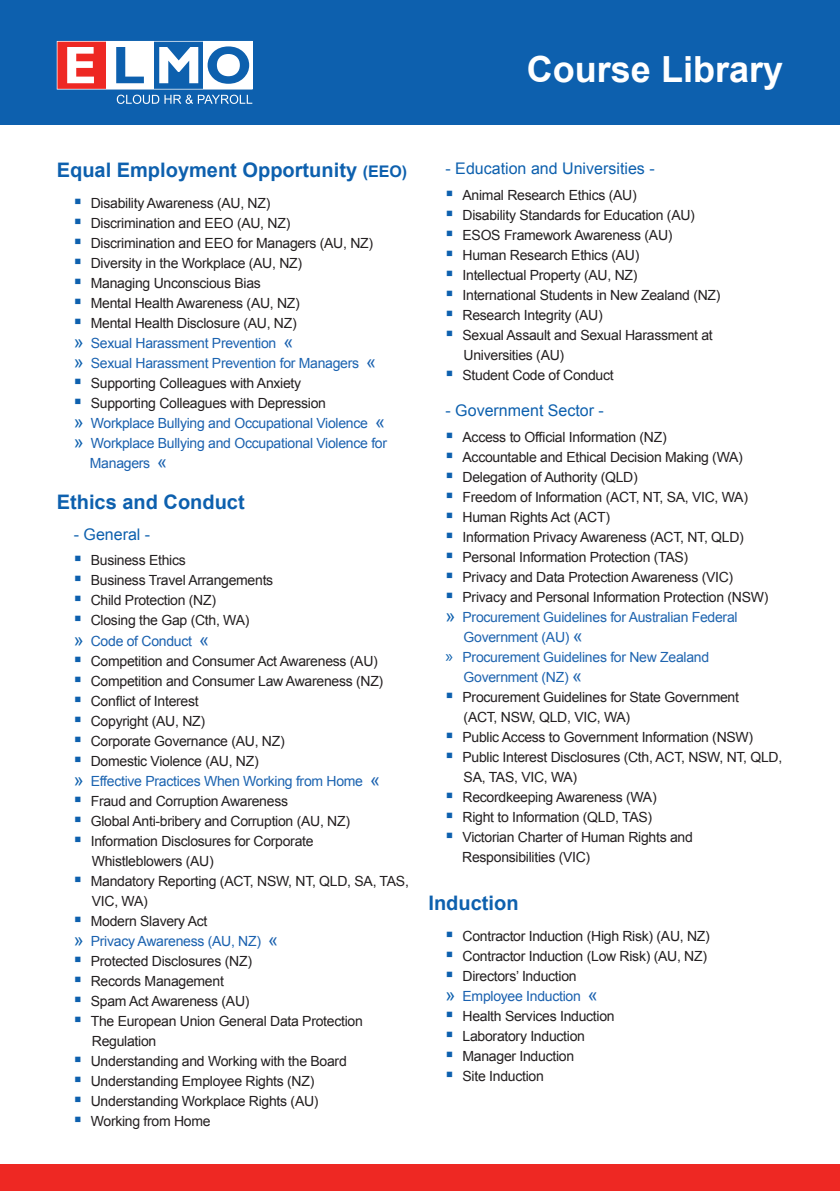
<style>
.page{position:relative;width:840px;height:1191px;background:#fff}
.page>*{position:absolute;margin:0;border:0;box-sizing:border-box;transform-origin:0 0}
.title_01{font:700 36px "Arial";color:#fff}
.text_01{font:700 20px "Arial";color:#0d60ae}
.text_02_no_bullet{font:16px "Arial";color:#0d60ae}
.t1{font:14px/20px "Arial";letter-spacing:-.02em;color:#231f20}
.t2{font:14px/20px "Arial";letter-spacing:-.02em;color:#1a61af}
.t3{font:14px/20px "Arial";letter-spacing:-.02em;color:#1e64af}
.t4{font:14px "Arial";letter-spacing:-.02em;color:#1b63b0}
.s1{font-size:16px}
.s2{font-size:18px;color:#0d60ae}
.s3{font-size:18px}
.s4{font-size:18px;color:#1a61af}
.s5{font-family:"Myriad Pro";font-size:18px;color:#0d60ae}
</style>
<div class="page">
<div style="left:0;top:1164px;width:839px;height:27px;background:#ee2823"></div>
<div style="left:0;top:0;width:839px;height:125px;background:#0d60ae"></div>
<svg style="left:57px;top:41px;width:195px;height:63px"></svg>
<p class="title_01" style="left:526px;top:45px;width:258px">Course Library</p>
<p class="text_01" style="left:57px;top:156px;width:352px">Equal Employment Opportunity <span class="s1">(EEO)</span></p>
<p class="t1" style="left:91px;top:193px;width:181px">Disability Awareness (AU, NZ)</p>
<p class="t1" style="left:91px;top:213px;width:201px">Discrimination and EEO (AU, NZ)</p>
<p class="t1" style="left:91px;top:233px;width:284px">Discrimination and EEO for Managers (AU, NZ)</p>
<p class="t1" style="left:91px;top:253px;width:213px">Diversity in the Workplace (AU, NZ)</p>
<p class="t1" style="left:91px;top:273px;width:171px">Managing Unconscious Bias</p>
<p class="t1" style="left:91px;top:293px;width:210px">Mental Health Awareness (AU, NZ)</p>
<p class="t1" style="left:91px;top:313px;width:207px">Mental Health Disclosure (AU, NZ)</p>
<p class="t2" style="left:74px;top:333px;width:221px"><span class="s2">»</span> Sexual Harassment Prevention <span class="s3">«</span></p>
<p class="t4" style="left:74px;top:354px;width:304px"><span class="s2">»</span> Sexual Harassment Prevention for Managers <span class="s4">«</span></p>
<p class="t1" style="left:91px;top:373px;width:212px">Supporting Colleagues with Anxiety</p>
<p class="t1" style="left:91px;top:393px;width:237px">Supporting Colleagues with Depression</p>
<p class="t2" style="left:74px;top:413px;width:312px"><span class="s2">»</span> Workplace Bullying and Occupational Violence <span class="s3">«</span></p>
<p class="t2" style="left:90px;top:433px;width:298px;text-indent:-16px"><span class="s2">»</span> Workplace Bullying and Occupational Violence for<br>Managers <span class="s3">«</span></p>
<p class="text_01" style="left:57px;top:489px;width:189px">Ethics and Conduct</p>
<p class="text_02_no_bullet" style="left:74px;top:523px;width:78px">- General -</p>
<p class="t1" style="left:91px;top:550px;width:96px">Business Ethics</p>
<p class="t1" style="left:91px;top:570px;width:184px">Business Travel Arrangements</p>
<p class="t1" style="left:91px;top:590px;width:127px">Child Protection (NZ)</p>
<p class="t1" style="left:91px;top:610px;width:160px">Closing the Gap (Cth, WA)</p>
<p class="t2" style="left:74px;top:630px;width:137px"><span class="s2">»</span> Code of Conduct <span class="s3">«</span></p>
<p class="t1" style="left:91px;top:650px;width:288px">Competition and Consumer Act Awareness (AU)</p>
<p class="t1" style="left:91px;top:670px;width:294px">Competition and Consumer Law Awareness (NZ)</p>
<p class="t1" style="left:91px;top:690px;width:109px">Conflict of Interest</p>
<p class="t1" style="left:91px;top:710px;width:116px">Copyright (AU, NZ)</p>
<p class="t1" style="left:91px;top:730px;width:195px">Corporate Governance (AU, NZ)</p>
<p class="t1" style="left:91px;top:750px;width:169px">Domestic Violence (AU, NZ)</p>
<p class="t4" style="left:74px;top:771px;width:307px"><span class="s2">»</span> Effective Practices When Working from Home <span class="s4">«</span></p>
<p class="t1" style="left:91px;top:790px;width:199px">Fraud and Corruption Awareness</p>
<p class="t1" style="left:91px;top:810px;width:260px">Global Anti-bribery and Corruption (AU, NZ)</p>
<p class="t1" style="left:91px;top:830px;width:224px">Information Disclosures for Corporate<br>Whistleblowers (AU)</p>
<p class="t1" style="left:91px;top:870px;width:319px">Mandatory Reporting (ACT, NSW, NT, QLD, SA, TAS,<br>VIC, WA)</p>
<p class="t1" style="left:91px;top:910px;width:118px">Modern Slavery Act</p>
<p class="t2" style="left:74px;top:930px;width:206px"><span class="s2">»</span> Privacy Awareness (AU, NZ) <span class="s3">«</span></p>
<p class="t1" style="left:91px;top:950px;width:163px">Protected Disclosures (NZ)</p>
<p class="t1" style="left:91px;top:970px;width:134px">Records Management</p>
<p class="t1" style="left:91px;top:990px;width:160px">Spam Act Awareness (AU)</p>
<p class="t1" style="left:91px;top:1010px;width:273px">The European Union General Data Protection<br>Regulation</p>
<p class="t1" style="left:91px;top:1050px;width:257px">Understanding and Working with the Board</p>
<p class="t1" style="left:91px;top:1070px;width:225px">Understanding Employee Rights (NZ)</p>
<p class="t1" style="left:91px;top:1090px;width:229px">Understanding Workplace Rights (AU)</p>
<p class="t1" style="left:91px;top:1110px;width:121px">Working from Home</p>
<p class="text_02_no_bullet" style="left:445px;top:158px;width:210px">- Education and Universities -</p>
<p class="t1" style="left:462px;top:185px;width:175px">Animal Research Ethics (AU)</p>
<p class="t1" style="left:462px;top:205px;width:234px">Disability Standards for Education (AU)</p>
<p class="t1" style="left:462px;top:225px;width:211px">ESOS Framework Awareness (AU)</p>
<p class="t1" style="left:462px;top:245px;width:178px">Human Research Ethics (AU)</p>
<p class="t1" style="left:462px;top:265px;width:176px">Intellectual Property (AU, NZ)</p>
<p class="t1" style="left:462px;top:285px;width:259px">International Students in New Zealand (NZ)</p>
<p class="t1" style="left:462px;top:305px;width:142px">Research Integrity (AU)</p>
<p class="t1" style="left:462px;top:325px;width:252px">Sexual Assault and Sexual Harassment at<br>Universities (AU)</p>
<p class="t1" style="left:462px;top:365px;width:153px">Student Code of Conduct</p>
<p class="text_02_no_bullet" style="left:445px;top:400px;width:160px">- Government Sector -</p>
<p class="t1" style="left:462px;top:427px;width:205px">Access to Official Information (NZ)</p>
<p class="t1" style="left:462px;top:447px;width:281px">Accountable and Ethical Decision Making (WA)</p>
<p class="t1" style="left:462px;top:467px;width:177px">Delegation of Authority (QLD)</p>
<p class="t1" style="left:462px;top:487px;width:287px">Freedom of Information (ACT, NT, SA, VIC, WA)</p>
<p class="t1" style="left:462px;top:507px;width:149px">Human Rights Act (ACT)</p>
<p class="t1" style="left:462px;top:527px;width:283px">Information Privacy Awareness (ACT, NT, QLD)</p>
<p class="t1" style="left:462px;top:547px;width:227px">Personal Information Protection (TAS)</p>
<p class="t1" style="left:462px;top:567px;width:272px">Privacy and Data Protection Awareness (VIC)</p>
<p class="t1" style="left:462px;top:587px;width:307px">Privacy and Personal Information Protection (NSW)</p>
<p class="t3" style="left:463px;top:607px;width:275px;text-indent:-18px"><span class="s2">»</span> Procurement Guidelines for Australian Federal<br>Government (AU) <span class="s3">«</span></p>
<p class="t3" style="left:463px;top:647px;width:247px;text-indent:-18px"><span class="s5">»</span> Procurement Guidelines for New Zealand<br>Government (NZ) <span class="s3">«</span></p>
<p class="t1" style="left:462px;top:687px;width:278px">Procurement Guidelines for State Government (ACT, NSW, QLD, VIC, WA)</p>
<p class="t1" style="left:462px;top:727px;width:292px">Public Access to Government Information (NSW)</p>
<p class="t1" style="left:462px;top:747px;width:321px">Public Interest Disclosures (Cth, ACT, NSW, NT, QLD,<br>SA, TAS, VIC, WA)</p>
<p class="t1" style="left:462px;top:787px;width:195px">Recordkeeping Awareness (WA)</p>
<p class="t1" style="left:462px;top:807px;width:191px">Right to Information (QLD, TAS)</p>
<p class="t1" style="left:462px;top:827px;width:232px">Victorian Charter of Human Rights and<br>Responsibilities (VIC)</p>
<p class="text_01" style="left:428px;top:889px;width:91px">Induction</p>
<p class="t1" style="left:462px;top:926px;width:249px">Contractor Induction (High Risk) (AU, NZ)</p>
<p class="t1" style="left:462px;top:946px;width:246px">Contractor Induction (Low Risk) (AU, NZ)</p>
<p class="t1" style="left:462px;top:966px;width:115px">Directors’ Induction</p>
<p class="t2" style="left:445px;top:986px;width:154px"><span class="s2">»</span> Employee Induction <span class="s3">«</span></p>
<p class="t1" style="left:462px;top:1006px;width:154px">Health Services Induction</p>
<p class="t1" style="left:462px;top:1026px;width:124px">Laboratory Induction</p>
<p class="t1" style="left:462px;top:1046px;width:113px">Manager Induction</p>
<p class="t1" style="left:462px;top:1066px;width:83px">Site Induction</p>
</div>
